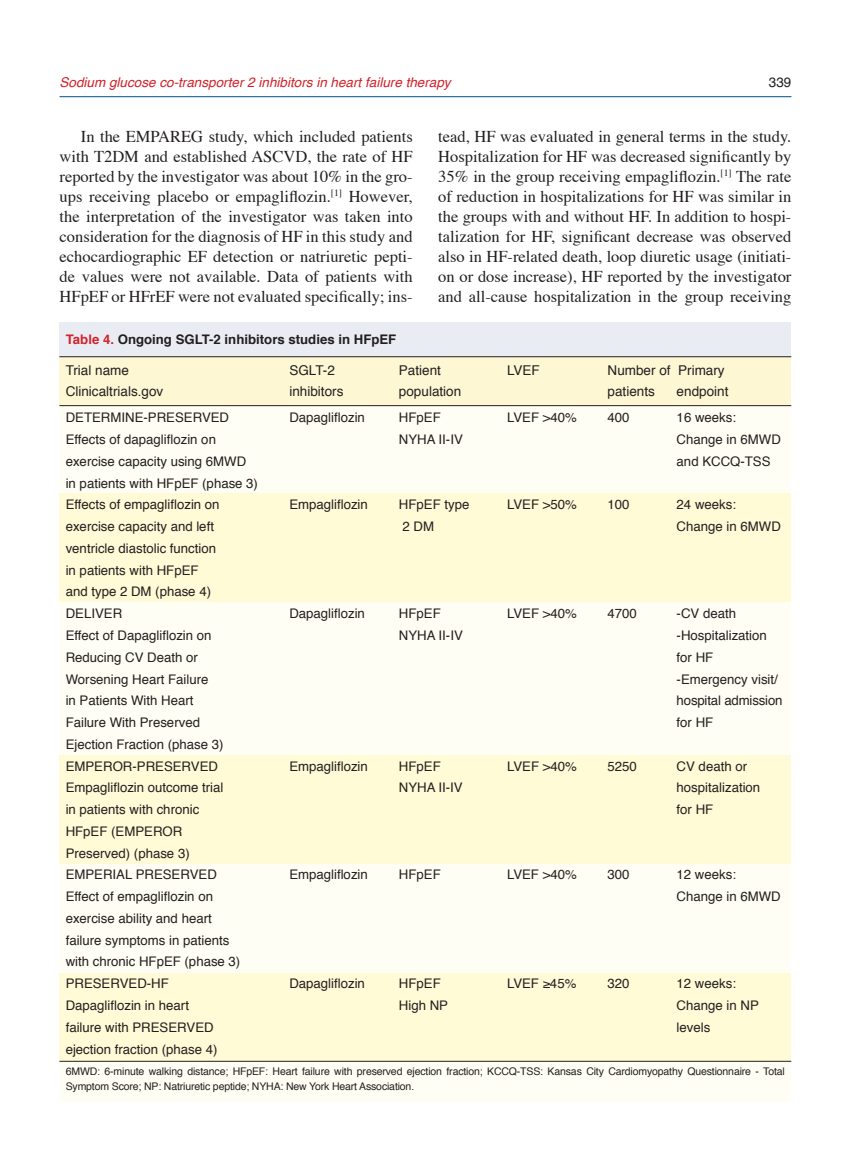
<style>
.page{position:relative;width:851px;height:1170px;background:#fff}
.page>*{position:absolute;margin:0;border:0;box-sizing:border-box;transform-origin:0 0}
.t1{font:16.5px/20px "Times";color:#231f20;text-align:justify}
.t2{font:13.5px "Helvetica";color:#231f20}
.t3{font:italic 13.5px "Helvetica";color:#d1232a}
.t4{font:13.2px/21.8px "Helvetica";color:#231f20}
.t5{font:700 13.2px "Helvetica";color:#231f20}
.t6{font:10.5px/15px "Helvetica";letter-spacing:-.015em;color:#231f20}
.s1{color:#d1232a}
</style>
<div class="page">
<div style="left:59px;top:322px;width:732px;height:34px;background:#eaecf4"></div>
<div style="left:59px;top:383px;width:732px;height:718px;background:#fffef4"></div>
<div style="left:59px;top:357px;width:732px;height:49px;background:#fef7d4"></div>
<div style="left:59px;top:493px;width:732px;height:108px;background:#fffbd6"></div>
<div style="left:59px;top:755px;width:732px;height:108px;background:#fffbd6"></div>
<div style="left:59px;top:973px;width:732px;height:88px;background:#fffbd6"></div>
<hr style="left:59px;top:356px;width:732px;height:1px;background:#231f20">
<hr style="left:59px;top:405px;width:732px;height:1px;background:#231f20">
<hr style="left:59px;top:1060px;width:732px;height:1px;background:#231f20">
<hr style="left:60px;top:96px;width:731px;height:1px;background:#01508b">
<p class="t3" style="left:60px;top:71px;width:392px">Sodium glucose co-transporter 2 inhibitors in heart failure therapy</p>
<p class="t2" style="left:768px;top:72px;width:24px">339</p>
<p class="t1" style="left:60px;top:128px;width:354px;text-indent:21px">In the EMPAREG study, which included patients with T2DM and established ASCVD, the rate of HF reported by the investigator was about 10% in the gro&shy;ups receiving placebo or empagliflozin.<sup>[1]</sup> However, the interpretation of the investigator was taken into consideration for the diagnosis of HF in this study and echocardiographic EF detection or natriuretic pepti&shy;de values were not available. Data of patients with HFpEF or HFrEF were not evaluated specifically; ins-</p>
<p class="t1" style="left:438px;top:128px;width:354px">tead, HF was evaluated in general terms in the study.<br>Hospitalization for HF was decreased significantly by 35% in the group receiving empagliflozin.<sup>[1]</sup> The rate of reduction in hospitalizations for HF was similar in the groups with and without HF. In addition to hospi&shy;talization for HF, significant decrease was observed also in HF-related death, loop diuretic usage (initiati&shy;on or dose increase), HF reported by the investigator and all-cause hospitalization in the group receiving</p>
<p class="t5" style="left:66px;top:329px;width:332px"><span class="s1">Table 4.</span> Ongoing SGLT-2 inhibitors studies in HFpEF</p>
<p class="t2" style="left:66px;top:359px;width:65px">Trial name</p>
<p class="t2" style="left:289px;top:359px;width:47px">SGLT-2</p>
<p class="t2" style="left:399px;top:359px;width:44px">Patient</p>
<p class="t2" style="left:507px;top:359px;width:34px">LVEF</p>
<p class="t2" style="left:607px;top:359px;width:119px">Number of Primary</p>
<p class="t2" style="left:66px;top:381px;width:99px">Clinicaltrials.gov</p>
<p class="t2" style="left:289px;top:381px;width:56px">inhibitors</p>
<p class="t2" style="left:399px;top:381px;width:64px">population</p>
<p class="t2" style="left:607px;top:381px;width:49px">patients</p>
<p class="t2" style="left:676px;top:381px;width:53px">endpoint</p>
<p class="t4" style="left:66px;top:407px;width:165px">DETERMINE-PRESERVED</p>
<p class="t4" style="left:289px;top:407px;width:77px">Dapagliflozin</p>
<p class="t4" style="left:399px;top:407px;width:43px">HFpEF</p>
<p class="t4" style="left:507px;top:407px;width:71px">LVEF &gt;40%</p>
<p class="t4" style="left:607px;top:407px;width:24px">400</p>
<p class="t4" style="left:676px;top:407px;width:61px">16 weeks:</p>
<p class="t4" style="left:66px;top:429px;width:152px">Effects of dapagliflozin on</p>
<p class="t4" style="left:399px;top:429px;width:65px">NYHA II-IV</p>
<p class="t4" style="left:676px;top:429px;width:106px">Change in 6MWD</p>
<p class="t4" style="left:66px;top:450px;width:182px">exercise capacity using 6MWD</p>
<p class="t4" style="left:676px;top:450px;width:95px">and KCCQ-TSS</p>
<p class="t4" style="left:66px;top:472px;width:194px">in patients with HFpEF (phase 3)<br>Effects of empagliflozin on</p>
<p class="t4" style="left:289px;top:494px;width:80px">Empagliflozin</p>
<p class="t4" style="left:399px;top:494px;width:72px">HFpEF type</p>
<p class="t4" style="left:507px;top:494px;width:71px">LVEF &gt;50%</p>
<p class="t4" style="left:607px;top:494px;width:24px">100</p>
<p class="t4" style="left:676px;top:494px;width:61px">24 weeks:</p>
<p class="t4" style="left:66px;top:516px;width:150px">exercise capacity and left</p>
<p class="t4" style="left:402px;top:516px;width:33px">2 DM</p>
<p class="t4" style="left:676px;top:516px;width:106px">Change in 6MWD</p>
<p class="t4" style="left:66px;top:537px;width:152px">ventricle diastolic function in patients with HFpEF and type 2 DM (phase 4)<br>DELIVER</p>
<p class="t4" style="left:289px;top:603px;width:77px">Dapagliflozin</p>
<p class="t4" style="left:399px;top:603px;width:43px">HFpEF</p>
<p class="t4" style="left:507px;top:603px;width:71px">LVEF &gt;40%</p>
<p class="t4" style="left:607px;top:603px;width:31px">4700</p>
<p class="t4" style="left:676px;top:603px;width:61px">-CV death</p>
<p class="t4" style="left:66px;top:624px;width:147px">Effect of Dapagliflozin on</p>
<p class="t4" style="left:399px;top:624px;width:65px">NYHA II-IV</p>
<p class="t4" style="left:676px;top:624px;width:92px">-Hospitalization</p>
<p class="t4" style="left:66px;top:646px;width:134px">Reducing CV Death or</p>
<p class="t4" style="left:676px;top:646px;width:38px">for HF</p>
<p class="t4" style="left:66px;top:668px;width:144px">Worsening Heart Failure</p>
<p class="t4" style="left:676px;top:668px;width:103px">-Emergency visit/</p>
<p class="t4" style="left:66px;top:690px;width:129px">in Patients With Heart</p>
<p class="t4" style="left:676px;top:690px;width:107px">hospital admission</p>
<p class="t4" style="left:66px;top:712px;width:136px">Failure With Preserved</p>
<p class="t4" style="left:676px;top:712px;width:38px">for HF</p>
<p class="t4" style="left:66px;top:733px;width:159px">Ejection Fraction (phase 3)<br>EMPEROR-PRESERVED</p>
<p class="t4" style="left:289px;top:755px;width:80px">Empagliflozin</p>
<p class="t4" style="left:399px;top:755px;width:43px">HFpEF</p>
<p class="t4" style="left:507px;top:755px;width:71px">LVEF &gt;40%</p>
<p class="t4" style="left:607px;top:755px;width:31px">5250</p>
<p class="t4" style="left:676px;top:755px;width:72px">CV death or</p>
<p class="t4" style="left:66px;top:777px;width:159px">Empagliflozin outcome trial</p>
<p class="t4" style="left:399px;top:777px;width:65px">NYHA II-IV</p>
<p class="t4" style="left:676px;top:777px;width:85px">hospitalization</p>
<p class="t4" style="left:66px;top:799px;width:135px">in patients with chronic</p>
<p class="t4" style="left:676px;top:799px;width:38px">for HF</p>
<p class="t4" style="left:66px;top:820px;width:153px">HFpEF (EMPEROR<br>Preserved) (phase 3)<br>EMPERIAL PRESERVED</p>
<p class="t4" style="left:289px;top:864px;width:80px">Empagliflozin</p>
<p class="t4" style="left:399px;top:864px;width:43px">HFpEF</p>
<p class="t4" style="left:507px;top:864px;width:71px">LVEF &gt;40%</p>
<p class="t4" style="left:607px;top:864px;width:24px">300</p>
<p class="t4" style="left:676px;top:864px;width:61px">12 weeks:</p>
<p class="t4" style="left:66px;top:886px;width:149px">Effect of empagliflozin on</p>
<p class="t4" style="left:676px;top:886px;width:106px">Change in 6MWD</p>
<p class="t4" style="left:66px;top:907px;width:176px">exercise ability and heart failure symptoms in patients with chronic HFpEF (phase 3)<br>PRESERVED-HF</p>
<p class="t4" style="left:289px;top:973px;width:77px">Dapagliflozin</p>
<p class="t4" style="left:399px;top:973px;width:43px">HFpEF</p>
<p class="t4" style="left:507px;top:973px;width:71px">LVEF ≥45%</p>
<p class="t4" style="left:607px;top:973px;width:24px">320</p>
<p class="t4" style="left:676px;top:973px;width:61px">12 weeks:</p>
<p class="t4" style="left:66px;top:994px;width:125px">Dapagliflozin in heart</p>
<p class="t4" style="left:399px;top:994px;width:51px">High NP</p>
<p class="t4" style="left:676px;top:994px;width:84px">Change in NP</p>
<p class="t4" style="left:66px;top:1016px;width:149px">failure with PRESERVED</p>
<p class="t4" style="left:676px;top:1016px;width:35px">levels</p>
<p class="t4" style="left:66px;top:1038px;width:153px">ejection fraction (phase 4)</p>
<p class="t6" style="left:66px;top:1064px;width:720px">6MWD: 6-minute walking distance; HFpEF: Heart failure with preserved ejection fraction; KCCQ-TSS: Kansas City Cardiomyopathy Questionnaire - Total<br>Symptom Score; NP: Natriuretic peptide; NYHA: New York Heart Association.</p>
</div>
